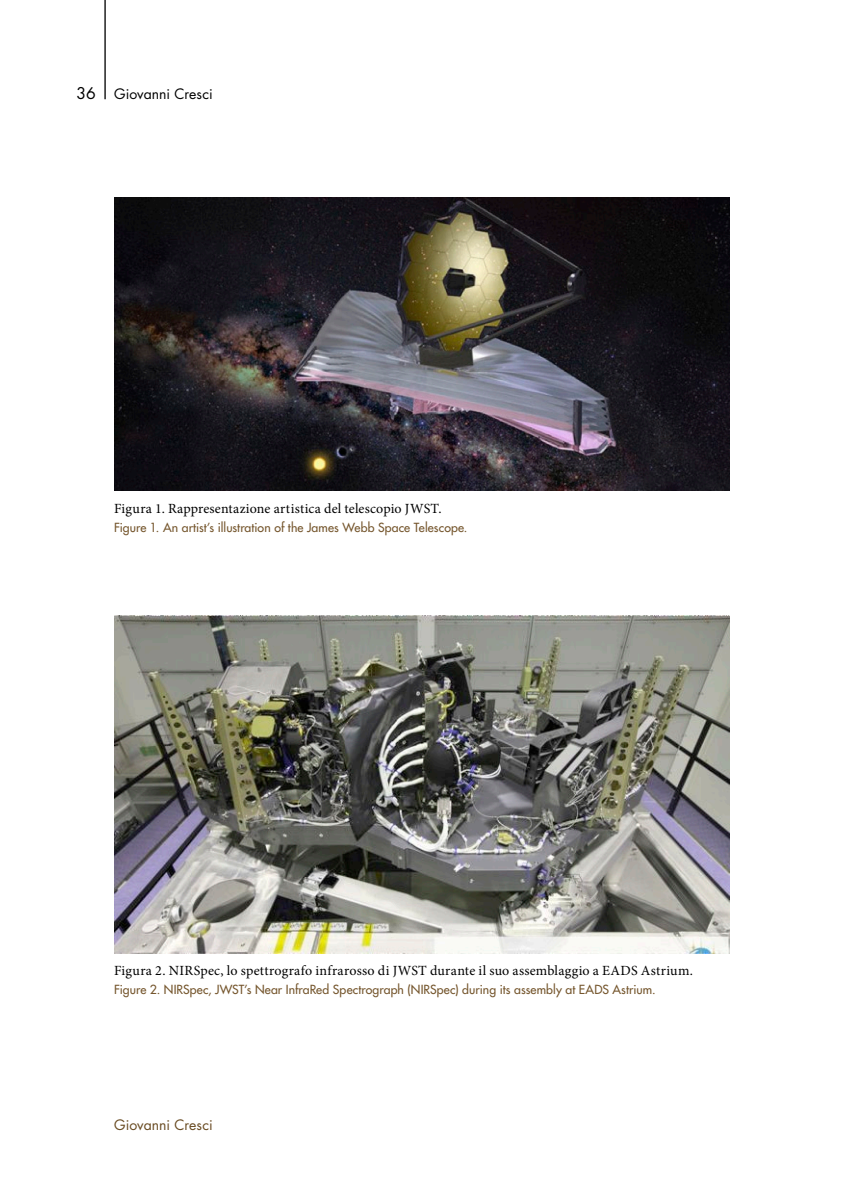
<style>
.page{position:relative;width:844px;height:1191px;background:#fff}
.page>*{position:absolute;margin:0;border:0;box-sizing:border-box;transform-origin:0 0}
.t1{font:15.75px "Futura Std";color:#000}
.t2{font:14px "Minion Pro";letter-spacing:.015em;color:#000}
.t3{font:14px "Futura Std";color:#000}
.t4{font:14px "Futura Std";color:#684a21}
.t5{font:500 12.25px "Futura Std";letter-spacing:.01em;color:#75562d}
</style>
<div class="page">
<img style="left:114px;top:615px;width:615px;height:338px">
<hr style="left:104px;top:0;width:2px;height:99px;background:#000">
<img style="left:114px;top:197px;width:615px;height:294px">
<p class="t1" style="left:76px;top:83px;width:21px">36</p>
<p class="t3" style="left:114px;top:85px;width:100px">Giovanni Cresci</p>
<p class="t2" style="left:114px;top:499px;width:329px">Figura 1. Rappresentazione artistica del telescopio JWST.</p>
<p class="t5" style="left:114px;top:520px;width:355px">Figure 1. An artist’s illustration of the James Webb Space Telescope.</p>
<p class="t2" style="left:114px;top:961px;width:580px">Figura 2. NIRSpec, lo spettrografo infrarosso di JWST durante il suo assemblaggio a EADS Astrium.</p>
<p class="t5" style="left:114px;top:981px;width:542px">Figure 2. NIRSpec, JWST’s Near InfraRed Spectrograph (NIRSpec) during its assembly at EADS Astrium.</p>
<p class="t4" style="left:114px;top:1116px;width:100px">Giovanni Cresci</p>
</div>
